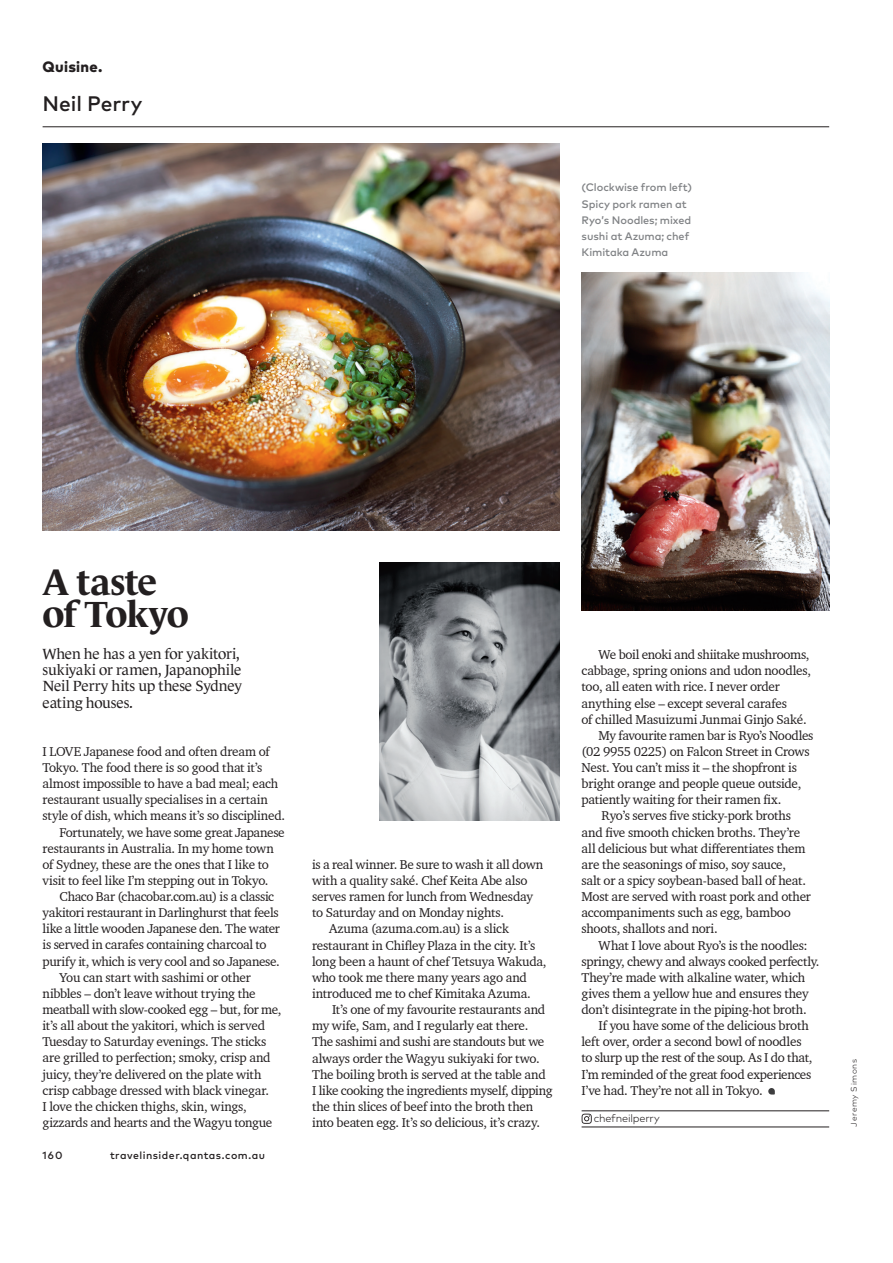
<style>
.page{position:relative;width:893px;height:1263px;background:#fff}
.page>*{position:absolute;margin:0;border:0;box-sizing:border-box;transform-origin:0 0}
.t1{font:700 37.2px/32.2px "Le Monde Journal Pro";letter-spacing:-.02em;color:#231f20}
.t2{font:500 21px "Mark Pro";letter-spacing:-.005em;color:#231f20}
.t3{font:15px/16.2px "Le Monde Journal Pro";letter-spacing:-.02em;color:#231f20}
.t4{font:800 15px "Mark Pro";letter-spacing:.02em;color:#231f20}
.t5{font:13.2px "Charter BT Pro";letter-spacing:-.015em;color:#231f20}
.t6{font:500 10.8px/16.2px "Mark Pro";letter-spacing:-.005em;color:#808285}
.t7{font:300 10.8px "Mark Pro";letter-spacing:-.02em;color:#231f20}
.t8{font:500 10.5px "Mark Pro";letter-spacing:.045em;color:#231f20}
.t9{font:300 8.25px "Mark Pro";letter-spacing:.075em;color:#231f20}
</style>
<div class="page">
<hr style="left:43px;top:127px;width:786px;height:1px;background:#231f20">
<img style="left:582px;top:272px;width:247px;height:339px">
<img style="left:43px;top:143px;width:517px;height:387px">
<hr style="left:582px;top:1110px;width:247px;height:1px;background:#231f20">
<hr style="left:582px;top:1127px;width:247px;height:1px;background:#231f20">
<svg style="left:768px;top:1088px;width:7px;height:6px"></svg>
<svg style="left:582px;top:1114px;width:10px;height:10px"></svg>
<img style="left:379px;top:562px;width:181px;height:258px">
<p class="t4" style="left:43px;top:56px;width:61px">Quisine.</p>
<p class="t2" style="left:43px;top:88px;width:101px">Neil Perry</p>
<p class="t6" style="left:582px;top:179px;width:112px">(Clockwise from left)<br>Spicy pork ramen at<br>Ryo’s Noodles; mixed sushi at Azuma; chef<br>Kimitaka Azuma</p>
<p class="t1" style="left:43px;top:562px;width:148px">A taste of Tokyo</p>
<p class="t3" style="left:43px;top:644px;width:201px">When he has a yen for yakitori, sukiyaki or ramen, Japanophile<br>Neil Perry hits up these Sydney eating houses.</p>
<p class="t5" style="left:43px;top:743px;width:229px">I LOVE Japanese food and often dream of</p>
<p class="t5" style="left:43px;top:759px;width:221px">Tokyo. The food there is so good that it’s</p>
<p class="t5" style="left:43px;top:775px;width:237px">almost impossible to have a bad meal; each</p>
<p class="t5" style="left:43px;top:791px;width:227px">restaurant usually specialises in a certain</p>
<p class="t5" style="left:43px;top:807px;width:244px">style of dish, which means it’s so disciplined.</p>
<p class="t5" style="left:60px;top:823px;width:227px">Fortunately, we have some great Japanese</p>
<p class="t5" style="left:43px;top:840px;width:233px">restaurants in Australia. In my home town</p>
<p class="t5" style="left:43px;top:856px;width:228px">of Sydney, these are the ones that I like to</p>
<p class="t5" style="left:43px;top:872px;width:227px">visit to feel like I’m stepping out in Tokyo.</p>
<p class="t5" style="left:60px;top:888px;width:216px">Chaco Bar (chacobar.com.au) is a classic</p>
<p class="t5" style="left:43px;top:904px;width:238px">yakitori restaurant in Darlinghurst that feels</p>
<p class="t5" style="left:43px;top:920px;width:239px">like a little wooden Japanese den. The water</p>
<p class="t5" style="left:43px;top:936px;width:226px">is served in carafes containing charcoal to</p>
<p class="t5" style="left:43px;top:953px;width:239px">purify it, which is very cool and so Japanese.</p>
<p class="t5" style="left:60px;top:969px;width:193px">You can start with sashimi or other</p>
<p class="t5" style="left:43px;top:985px;width:215px">nibbles – don’t leave without trying the</p>
<p class="t5" style="left:43px;top:1001px;width:240px">meatball with slow-cooked egg – but, for me,</p>
<p class="t5" style="left:43px;top:1017px;width:224px">it’s all about the yakitori, which is served</p>
<p class="t5" style="left:43px;top:1033px;width:225px">Tuesday to Saturday evenings. The sticks</p>
<p class="t5" style="left:43px;top:1049px;width:230px">are grilled to perfection; smoky, crisp and</p>
<p class="t5" style="left:43px;top:1065px;width:220px">juicy, they’re delivered on the plate with</p>
<p class="t5" style="left:43px;top:1082px;width:228px">crisp cabbage dressed with black vinegar.</p>
<p class="t5" style="left:43px;top:1098px;width:206px">I love the chicken thighs, skin, wings,</p>
<p class="t5" style="left:43px;top:1114px;width:231px">gizzards and hearts and the Wagyu tongue</p>
<p class="t8" style="left:43px;top:1147px;width:22px">160</p>
<p class="t8" style="left:110px;top:1147px;width:156px">travelinsider.qantas.com.au</p>
<p class="t5" style="left:312px;top:856px;width:233px">is a real winner. Be sure to wash it all down</p>
<p class="t5" style="left:312px;top:872px;width:217px">with a quality saké. Chef Keita Abe also</p>
<p class="t5" style="left:312px;top:888px;width:222px">serves ramen for lunch from Wednesday</p>
<p class="t5" style="left:312px;top:904px;width:194px">to Saturday and on Monday nights.</p>
<p class="t5" style="left:329px;top:920px;width:181px">Azuma (azuma.com.au) is a slick</p>
<p class="t5" style="left:312px;top:937px;width:225px">restaurant in Chifley Plaza in the city. It’s</p>
<p class="t5" style="left:312px;top:953px;width:236px">long been a haunt of chef Tetsuya Wakuda,</p>
<p class="t5" style="left:312px;top:969px;width:216px">who took me there many years ago and</p>
<p class="t5" style="left:312px;top:985px;width:220px">introduced me to chef Kimitaka Azuma.</p>
<p class="t5" style="left:332px;top:1001px;width:215px">It’s one of my favourite restaurants and</p>
<p class="t5" style="left:312px;top:1017px;width:218px">my wife, Sam, and I regularly eat there.</p>
<p class="t5" style="left:312px;top:1033px;width:234px">The sashimi and sushi are standouts but we</p>
<p class="t5" style="left:312px;top:1049px;width:229px">always order the Wagyu sukiyaki for two.</p>
<p class="t5" style="left:312px;top:1066px;width:235px">The boiling broth is served at the table and</p>
<p class="t5" style="left:312px;top:1082px;width:242px">I like cooking the ingredients myself, dipping</p>
<p class="t5" style="left:312px;top:1098px;width:223px">the thin slices of beef into the broth then</p>
<p class="t5" style="left:312px;top:1114px;width:230px">into beaten egg. It’s so delicious, it’s crazy.</p>
<p class="t5" style="left:599px;top:646px;width:212px">We boil enoki and shiitake mushrooms,</p>
<p class="t5" style="left:582px;top:662px;width:231px">cabbage, spring onions and udon noodles,</p>
<p class="t5" style="left:582px;top:678px;width:200px">too, all eaten with rice. I never order</p>
<p class="t5" style="left:582px;top:694px;width:207px">anything else – except several carafes</p>
<p class="t5" style="left:582px;top:711px;width:227px">of chilled Masuizumi Junmai Ginjo Saké.</p>
<p class="t5" style="left:599px;top:727px;width:216px">My favourite ramen bar is Ryo’s Noodles</p>
<p class="t5" style="left:582px;top:743px;width:230px">(02 9955 0225) on Falcon Street in Crows</p>
<p class="t5" style="left:582px;top:759px;width:217px">Nest. You can’t miss it – the shopfront is</p>
<p class="t5" style="left:582px;top:775px;width:221px">bright orange and people queue outside,</p>
<p class="t5" style="left:582px;top:791px;width:201px">patiently waiting for their ramen fix.</p>
<p class="t5" style="left:602px;top:807px;width:191px">Ryo’s serves five sticky-pork broths</p>
<p class="t5" style="left:582px;top:824px;width:220px">and five smooth chicken broths. They’re</p>
<p class="t5" style="left:582px;top:840px;width:226px">all delicious but what differentiates them</p>
<p class="t5" style="left:582px;top:856px;width:206px">are the seasonings of miso, soy sauce,</p>
<p class="t5" style="left:582px;top:872px;width:226px">salt or a spicy soybean-based ball of heat.</p>
<p class="t5" style="left:582px;top:888px;width:231px">Most are served with roast pork and other</p>
<p class="t5" style="left:582px;top:904px;width:211px">accompaniments such as egg, bamboo</p>
<p class="t5" style="left:582px;top:920px;width:138px">shoots, shallots and nori.</p>
<p class="t5" style="left:599px;top:936px;width:211px">What I love about Ryo’s is the noodles:</p>
<p class="t5" style="left:582px;top:953px;width:239px">springy, chewy and always cooked perfectly.</p>
<p class="t5" style="left:582px;top:969px;width:225px">They’re made with alkaline water, which</p>
<p class="t5" style="left:582px;top:985px;width:229px">gives them a yellow hue and ensures they</p>
<p class="t5" style="left:582px;top:1001px;width:227px">don’t disintegrate in the piping-hot broth.</p>
<p class="t5" style="left:599px;top:1017px;width:212px">If you have some of the delicious broth</p>
<p class="t5" style="left:582px;top:1033px;width:221px">left over, order a second bowl of noodles</p>
<p class="t5" style="left:582px;top:1049px;width:232px">to slurp up the rest of the soup. As I do that,</p>
<p class="t5" style="left:582px;top:1065px;width:231px">I’m reminded of the great food experiences</p>
<p class="t5" style="left:582px;top:1082px;width:183px">I’ve had. They’re not all in Tokyo.</p>
<p class="t7" style="left:594px;top:1110px;width:67px">chefneilperry</p>
<p class="t9" style="left:848px;top:1127px;width:69px;rotate:-90deg">Jeremy Simons</p>
</div>
